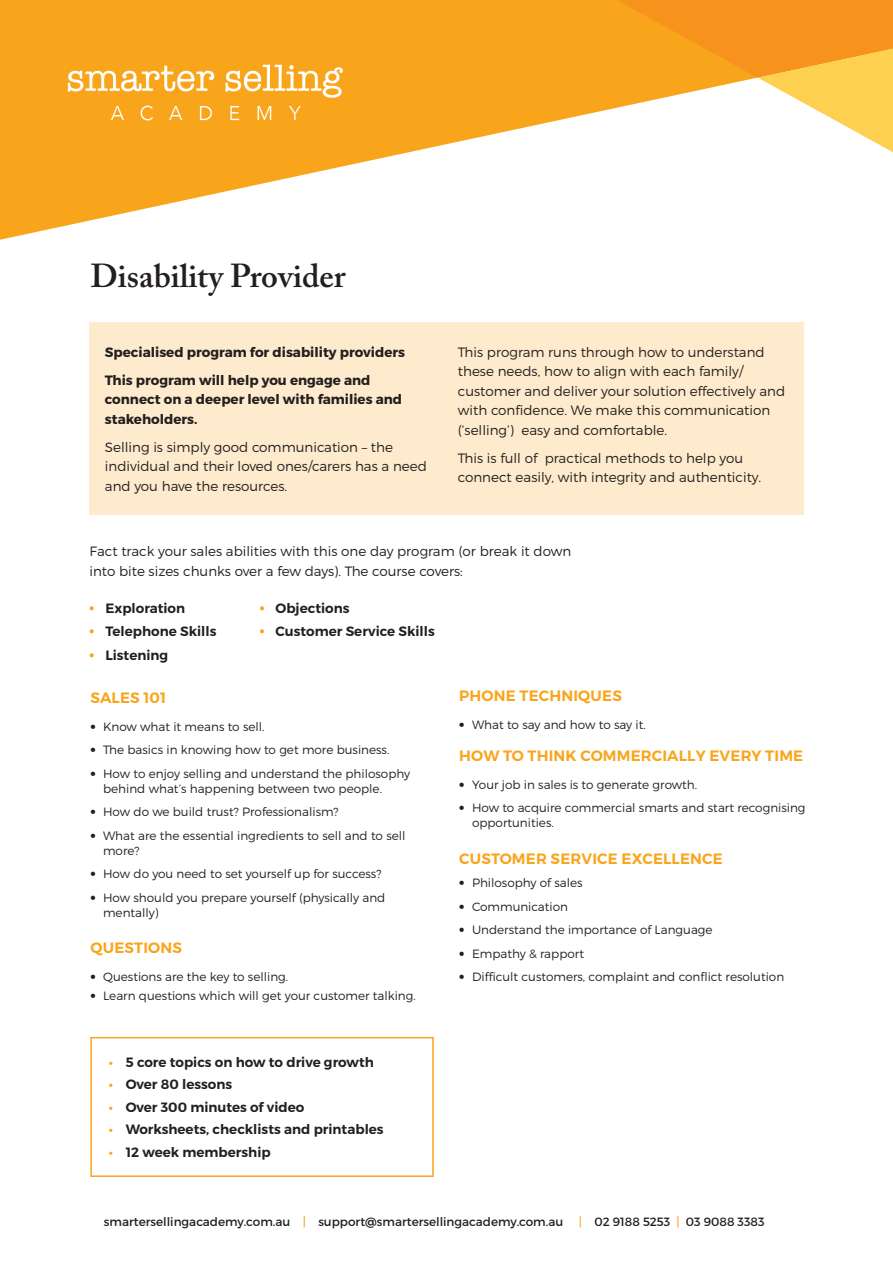
<style>
.page{position:relative;width:893px;height:1263px;background:#fff}
.page>*{position:absolute;margin:0;border:0;box-sizing:border-box;transform-origin:0 0}
.main_heading-underli{font:600 33px "Adobe Caslon Pro";color:#231f20}
.caps_subhead{font:600 15px "Montserrat";letter-spacing:.01em;color:#f9a51b}
.bullet{font:600 15px "Montserrat";letter-spacing:.01em;color:#f9a51b}
.A6_body{font:300 13.5px/19.5px "Montserrat";color:#231f20}
.t1{font:600 13.5px "Montserrat";color:#231f20}
.A6_body-2{font:700 13.5px/19.5px "Montserrat";color:#231f20}
.t2{font:300 12px/15px "Montserrat";color:#231f20}
.t3{font:12px "Montserrat";color:#231f20}
.s1{font-size:16.95px;color:#f9a51b}
.s2{font-weight:800;font-size:15px}
.s3{color:#f9a51b}
.s4{color:#f89a1c}
</style>
<div class="page">
<svg style="left:0;top:0;width:893px;height:240px;fill:#f9a51b"></svg>
<svg style="left:617px;top:0;width:276px;height:152px"></svg>
<img style="left:64px;top:62px;width:285px;height:68px">
<div style="left:90px;top:1037px;width:344px;height:140px;border:2px solid #f9a51b"></div>
<div style="left:89px;top:322px;width:715px;height:192px;background:#feeacc"></div>
<p class="main_heading-underli" style="left:90px;top:257px;width:257px">Disability Provider</p>
<p class="A6_body-2" style="left:105px;top:342px;width:302px">Specialised program for disability providers</p>
<p class="A6_body-2" style="left:105px;top:370px;width:299px">This program will help you engage and connect on a deeper level with families and stakeholders.</p>
<p class="A6_body" style="left:105px;top:437px;width:324px">Selling is simply good communication – the individual and their loved ones/carers has a need and you have the resources.</p>
<p class="A6_body" style="left:458px;top:342px;width:329px">This program runs through how to understand these needs, how to align with each family/ customer and deliver your solution effectively and with confidence. We make this communication (‘selling’) easy and comfortable.</p>
<p class="A6_body" style="left:458px;top:448px;width:305px">This is full of practical methods to help you connect easily, with integrity and authenticity.</p>
<p class="A6_body" style="left:89px;top:542px;width:483px">Fact track your sales abilities with this one day program (or break it down into bite sizes chunks over a few days). The course covers:</p>
<p class="t1" style="left:89px;top:600px;width:97px"><span class="s1">•</span> Exploration</p>
<p class="t1" style="left:89px;top:623px;width:129px"><span class="s1">•</span> Telephone Skills</p>
<p class="t1" style="left:89px;top:647px;width:80px"><span class="s1">•</span> Listening</p>
<p class="t1" style="left:259px;top:600px;width:92px"><span class="s1">•</span> Objections</p>
<p class="t1" style="left:259px;top:623px;width:177px"><span class="s1">•</span> Customer Service Skills</p>
<p class="caps_subhead" style="left:90px;top:688px;width:77px">SALES 101</p>
<p class="t2" style="left:90px;top:719px;width:176px"><span class="s2">•</span> Know what it means to sell.</p>
<p class="t2" style="left:90px;top:742px;width:301px"><span class="s2">•</span> The basics in knowing how to get more business.</p>
<p class="t2" style="left:103px;top:766px;width:309px;text-indent:-13px"><span class="s2">•</span> How to enjoy selling and understand the philosophy behind what’s happening between two people.</p>
<p class="t2" style="left:90px;top:804px;width:250px"><span class="s2">•</span> How do we build trust? Professionalism?</p>
<p class="t2" style="left:103px;top:828px;width:304px;text-indent:-13px"><span class="s2">•</span> What are the essential ingredients to sell and to sell more?</p>
<p class="t2" style="left:90px;top:866px;width:293px"><span class="s2">•</span> How do you need to set yourself up for success?</p>
<p class="t2" style="left:103px;top:890px;width:284px;text-indent:-13px"><span class="s2">•</span> How should you prepare yourself (physically and mentally)</p>
<p class="caps_subhead" style="left:90px;top:939px;width:93px">QUESTIONS</p>
<p class="t2" style="left:90px;top:969px;width:199px"><span class="s2">•</span> Questions are the key to selling.</p>
<p class="t2" style="left:90px;top:988px;width:327px"><span class="s2">•</span> Learn questions which will get your customer talking.</p>
<p class="t1" style="left:109px;top:1053px;width:267px"><span class="s3">•</span> 5 core topics on how to drive growth</p>
<p class="t1" style="left:109px;top:1076px;width:125px"><span class="s3">•</span> Over 80 lessons</p>
<p class="t1" style="left:109px;top:1098px;width:197px"><span class="s3">•</span> Over 300 minutes of video</p>
<p class="t1" style="left:109px;top:1121px;width:276px"><span class="s3">•</span> Worksheets, checklists and printables</p>
<p class="t1" style="left:109px;top:1143px;width:163px"><span class="s3">•</span> 12 week membership</p>
<p class="caps_subhead" style="left:459px;top:686px;width:164px">PHONE TECHNIQUES</p>
<p class="t2" style="left:459px;top:717px;width:188px"><span class="s2">•</span> What to say and how to say it.</p>
<p class="caps_subhead" style="left:459px;top:746px;width:345px">HOW TO THINK COMMERCIALLY EVERY TIME</p>
<p class="t2" style="left:459px;top:777px;width:239px"><span class="s2">•</span> Your job in sales is to generate growth.</p>
<p class="t2" style="left:472px;top:800px;width:335px;text-indent:-13px"><span class="s2">•</span> How to acquire commercial smarts and start recognising opportunities.</p>
<p class="bullet" style="left:459px;top:849px;width:265px">CUSTOMER SERVICE EXCELLENCE</p>
<p class="t2" style="left:459px;top:875px;width:125px"><span class="s2">•</span> Philosophy of sales</p>
<p class="t2" style="left:459px;top:899px;width:110px"><span class="s2">•</span> Communication</p>
<p class="t2" style="left:459px;top:922px;width:255px"><span class="s2">•</span> Understand the importance of Language</p>
<p class="t2" style="left:459px;top:946px;width:126px"><span class="s2">•</span> Empathy &amp; rapport</p>
<p class="t2" style="left:459px;top:969px;width:326px"><span class="s2">•</span> Difficult customers, complaint and conflict resolution</p>
<p class="t3" style="left:104px;top:1214px;width:461px">smartersellingacademy.com.au <span class="s4">|</span> support@smartersellingacademy.com.au</p>
<p class="t3" style="left:579px;top:1214px;width:187px"><span class="s3">|</span> 02 9188 5253 <span class="s3">|</span> 03 9088 3383</p>
</div>
